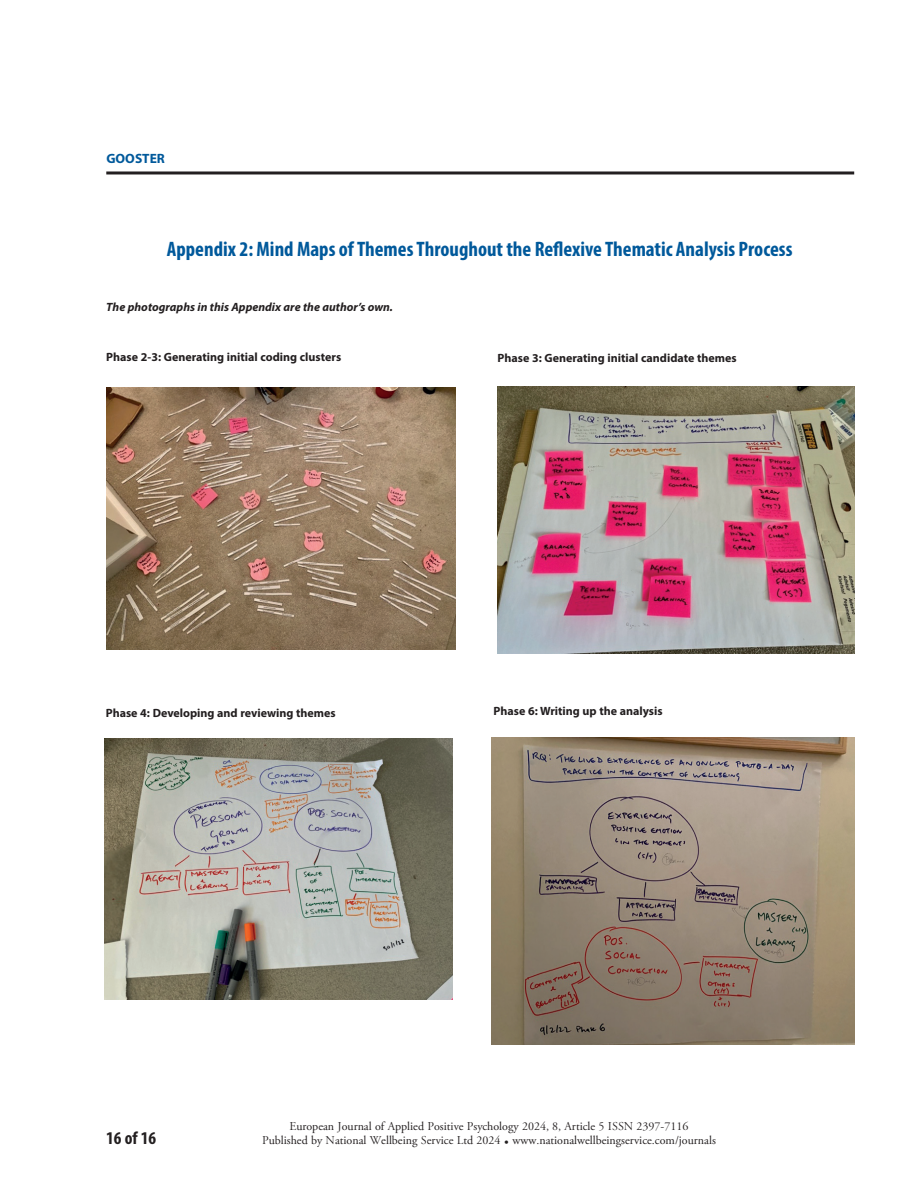
<style>
.page{position:relative;width:918px;height:1188px;background:#fff}
.page>*{position:absolute;margin:0;border:0;box-sizing:border-box;transform-origin:0 0}
.t1{font:700 condensed 21px "Myriad Pro";color:#00599b}
.t2{font:700 condensed 18px "Myriad Pro";color:#231f20}
.t3{font:700 13.5px "Myriad Pro";color:#00599b}
.t4{font:12px "Adobe Garamond Pro";color:#231f20}
.t5{font:700 12px "Myriad Pro";color:#231f20}
.t6{font:italic 700 12px "Myriad Pro";color:#231f20}
</style>
<div class="page">
<hr style="left:106px;top:171px;width:748px;height:3px;background:#231f20">
<img style="left:106px;top:388px;width:349px;height:261px">
<img style="left:498px;top:386px;width:356px;height:268px">
<img style="left:104px;top:738px;width:349px;height:262px">
<img style="left:492px;top:737px;width:362px;height:307px">
<p class="t3" style="left:106px;top:150px;width:60px">GOOSTER</p>
<h1 class="t1" style="left:167px;top:236px;width:627px">Appendix 2: Mind Maps of Themes Throughout the Reflexive Thematic Analysis Process</h1>
<p class="t6" style="left:106px;top:299px;width:288px">The photographs in this Appendix are the author’s own.</p>
<p class="t5" style="left:106px;top:349px;width:236px">Phase 2-3: Generating initial coding clusters</p>
<p class="t5" style="left:498px;top:351px;width:241px">Phase 3: Generating initial candidate themes</p>
<p class="t5" style="left:106px;top:705px;width:232px">Phase 4: Developing and reviewing themes</p>
<p class="t5" style="left:493px;top:703px;width:171px">Phase 6: Writing up the analysis</p>
<p class="t4" style="left:289px;top:1119px;width:401px">European Journal of Applied Positive Psychology 2024, 8, Article 5 ISSN 2397-7116</p>
<h2 class="t2" style="left:106px;top:1126px;width:51px">16 of 16</h2>
<p class="t4" style="left:262px;top:1133px;width:455px">Published by National Wellbeing Service Ltd 2024 • www.nationalwellbeingservice.com/journals</p>
</div>
